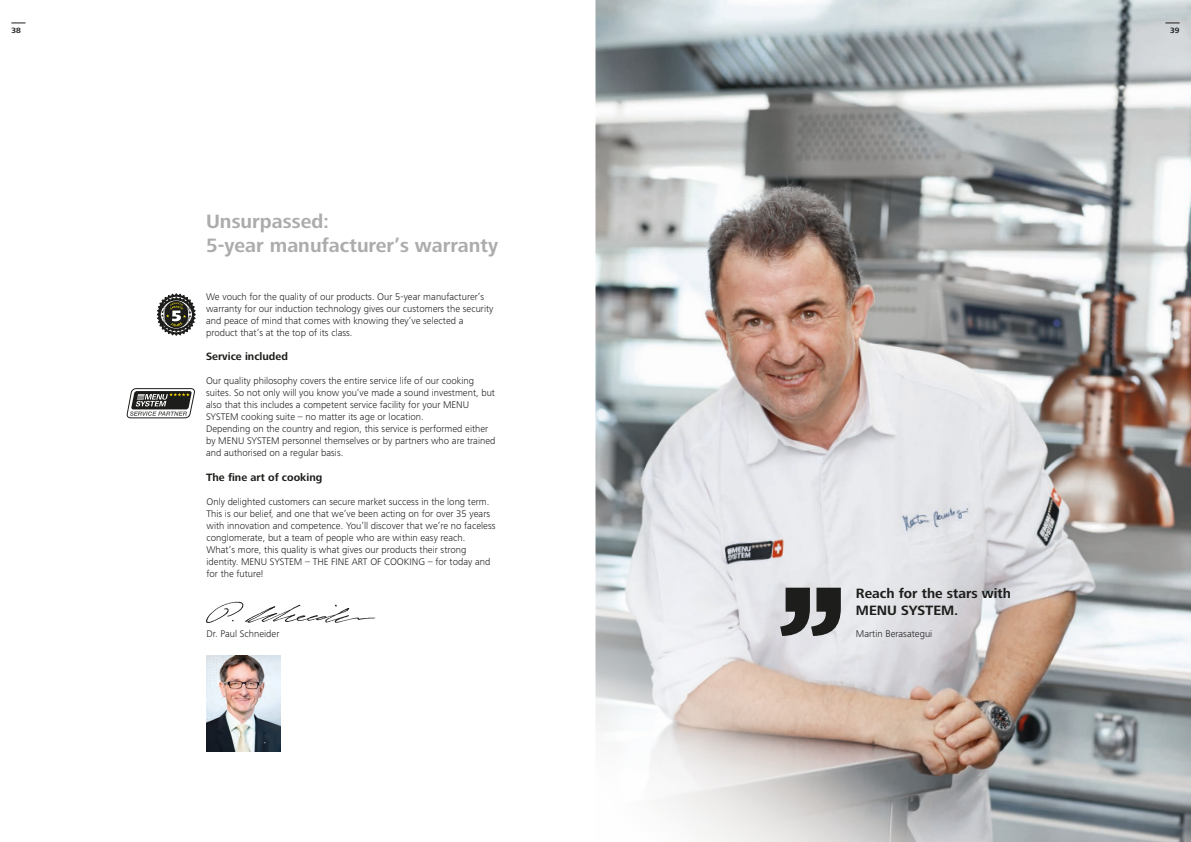
<style>
.page{position:relative;width:1191px;height:842px;background:#fff}
.page>*{position:absolute;margin:0;border:0;box-sizing:border-box;transform-origin:0 0}
.t1{font:700 150px "Gotham";color:#1d1d1b}
.t2{font:700 20px/24.1px "Frutiger Next LT";color:#adacac}
.t3{font:700 14px/17px "Frutiger Next LT";color:#1d1d1b}
.t4{font:700 11px "Frutiger Next LT";color:#1d1d1b}
.t5{font:300 10px/12px "Frutiger Next LT";color:#1d1d1b}
.t6{font:700 8px "Frutiger Next LT";color:#1d1d1b}
</style>
<div class="page">
<img style="left:595px;top:0;width:596px;height:842px">
<svg style="left:127px;top:388px;width:68px;height:30px"></svg>
<img style="left:206px;top:655px;width:75px;height:96px">
<img style="left:206px;top:601px;width:170px;height:22px">
<svg style="left:157px;top:293px;width:39px;height:43px"></svg>
<svg style="left:1165px;top:23px;width:14px;height:1px"></svg>
<svg style="left:11px;top:23px;width:15px;height:1px"></svg>
<p class="t6" style="left:11px;top:26px;width:11px">38</p>
<p class="t6" style="left:1170px;top:26px;width:11px">39</p>
<h2 class="t2" style="left:206px;top:209px;width:293px">Unsurpassed:<br>5-year manufacturer’s warranty</h2>
<p class="t5" style="left:206px;top:290px;width:289px">We vouch for the quality of our products. Our 5-year manufacturer’s warranty for our induction technology gives our customers the security and peace of mind that comes with knowing they’ve selected a product that’s at the top of its class.</p>
<p class="t4" style="left:206px;top:350px;width:83px">Service included</p>
<p class="t5" style="left:206px;top:375px;width:291px">Our quality philosophy covers the entire service life of our cooking suites. So not only will you know you‘ve made a sound investment, but also that this includes a competent service facility for your MENU SYSTEM cooking suite – no matter its age or location.<br>Depending on the country and region, this service is performed either by MENU SYSTEM personnel themselves or by partners who are trained and authorised on a regular basis.</p>
<p class="t4" style="left:206px;top:471px;width:118px">The fine art of cooking</p>
<p class="t5" style="left:206px;top:495px;width:290px">Only delighted customers can secure market success in the long term.<br>This is our belief, and one that we’ve been acting on for over 35 years with innovation and competence. You’ll discover that we’re no faceless conglomerate, but a team of people who are within easy reach.<br>What‘s more, this quality is what gives our products their strong identity. MENU SYSTEM – THE FINE ART OF COOKING – for today and for the future!</p>
<p class="t5" style="left:206px;top:628px;width:74px">Dr. Paul Schneider</p>
<h1 class="t1" style="left:775px;top:540px;width:75px">’’</h1>
<h3 class="t3" style="left:856px;top:585px;width:156px">Reach for the stars with<br>MENU SYSTEM.</h3>
<p class="t5" style="left:856px;top:628px;width:78px">Martin Berasategui</p>
</div>
